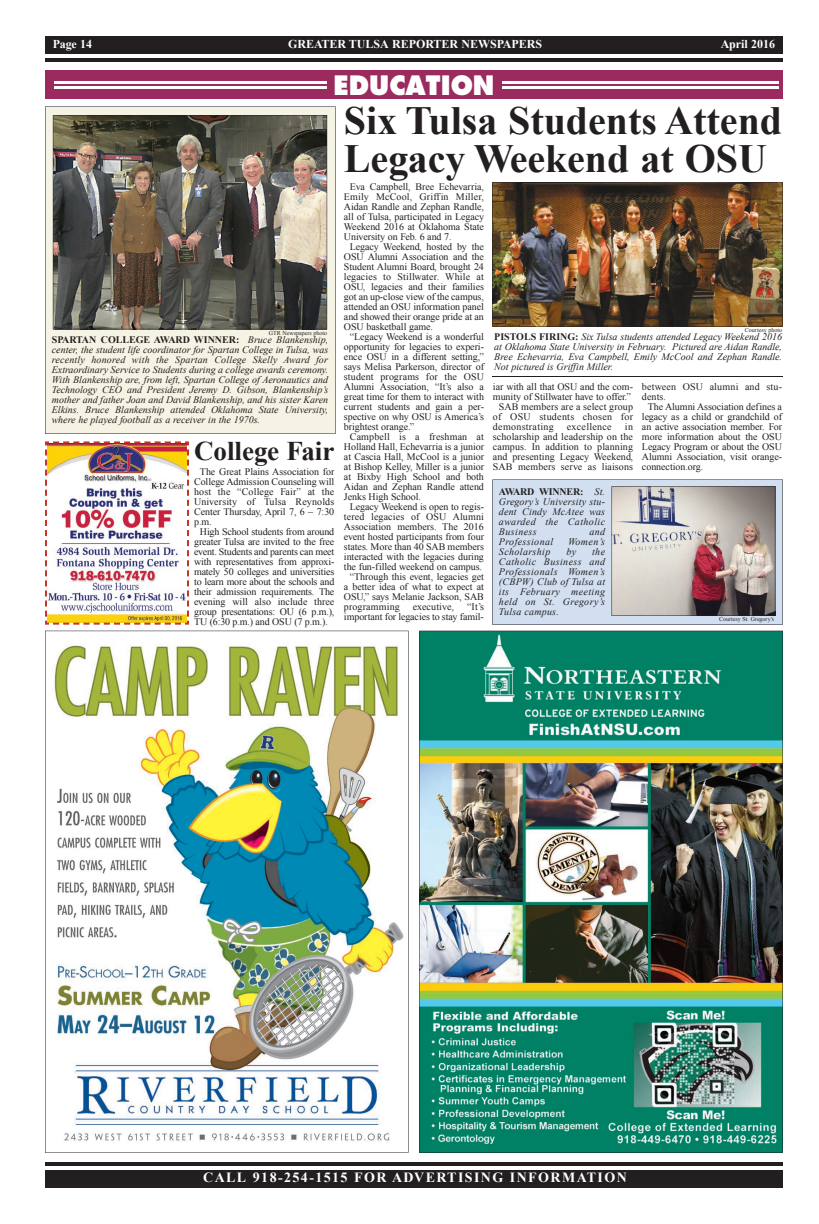
<style>
.page{position:relative;width:819px;height:1224px;background:#fff}
.page>*{position:absolute;margin:0;border:0;box-sizing:border-box;transform-origin:0 0}
.t1{font:700 40px/38px "Times New Roman";color:#231f20}
.t2{font:700 27px "Times New Roman";color:#231f20}
.t3{font:800 26px "Futura";color:#fff;scale:.95 1}
.t4{font:700 14px "Times New Roman";letter-spacing:.1em;color:#fff}
.t5{font:700 12px "Times New Roman";color:#fff}
.t6{font:10px/10px "Times New Roman";letter-spacing:-.005em;color:#231f20;text-align:right}
.t7{font:italic 10px/10px "Times New Roman";letter-spacing:.02em;color:#231f20;text-align:justify}
.t8{font:10px "Times New Roman";letter-spacing:.015em;color:#231f20}
.t9{font:10px "Times New Roman";letter-spacing:.03em;color:#231f20}
.t10{font:10px "Times New Roman";letter-spacing:.02em;color:#231f20}
.t11{font:italic 10px "Times New Roman";letter-spacing:.04em;color:#231f20}
.t12{font:6px "Times New Roman";color:#231f20}
.s1{font-weight:700;font-style:normal}
</style>
<div class="page">
<div style="left:45px;top:36px;width:738px;height:18px;background:#231f20"></div>
<hr style="left:45px;top:58px;width:738px;height:4px;background:#231f20">
<div style="left:45px;top:70px;width:738px;height:29px;background:#9b2a5f"></div>
<hr style="left:502px;top:86px;width:276px;height:3px;background:#fff">
<hr style="left:502px;top:81px;width:276px;height:3px;background:#fff">
<hr style="left:54px;top:86px;width:273px;height:3px;background:#fff">
<hr style="left:54px;top:81px;width:273px;height:3px;background:#fff">
<div style="left:45px;top:1170px;width:738px;height:18px;background:#231f20"></div>
<hr style="left:45px;top:1162px;width:738px;height:4px;background:#231f20">
<svg style="left:45px;top:631px;width:364px;height:522px"></svg>
<img style="left:419px;top:631px;width:364px;height:522px">
<img style="left:45px;top:441px;width:144px;height:184px">
<div style="left:45px;top:106px;width:291px;height:328px;background:#f5f3e3"></div>
<img style="left:53px;top:115px;width:274px;height:214px">
<img style="left:492px;top:182px;width:291px;height:144px">
<div style="left:492px;top:479px;width:291px;height:146px;background:#d1dff0"></div>
<img style="left:612px;top:486px;width:163px;height:130px">
<hr style="left:492px;top:376px;width:291px;height:1px;background:#231f20">
<p class="t5" style="left:53px;top:36px;width:41px">Page 14</p>
<p class="t5" style="left:288px;top:36px;width:255px">GREATER TULSA REPORTER NEWSPAPERS</p>
<p class="t5" style="left:721px;top:36px;width:56px">April 2016</p>
<h3 class="t3" style="left:333px;top:69px;width:171px">EDUCATION</h3>
<p class="t12" style="left:269px;top:329px;width:60px">GTR Newspapers photo</p>
<p class="t7" style="left:52px;top:335px;width:278px"><span class="s1">SPARTAN COLLEGE AWARD WINNER:</span> Bruce Blankenship, center, the student life coordinator for Spartan College in Tulsa, was recently honored with the Spartan College Skelly Award for Extraordinary Service to Students during a college awards ceremony.<br>With Blankenship are, from left, Spartan College of Aeronautics and Technology CEO and President Jeremy D. Gibson, Blankenship’s mother and father Joan and David Blankenship, and his sister Karen Elkins. Bruce Blankenship attended Oklahoma State University, where he played football as a receiver in the 1970s.</p>
<h2 class="t2" style="left:194px;top:432px;width:142px">College Fair</h2>
<p class="t6" style="left:200px;top:466px;width:136px">The Great Plains Association for</p>
<p class="t6" style="left:194px;top:476px;width:142px">College Admission Counseling will</p>
<p class="t8" style="left:194px;top:485px;width:142px">host the “College Fair” at the</p>
<p class="t8" style="left:194px;top:495px;width:142px">University of Tulsa Reynolds</p>
<p class="t6" style="left:194px;top:506px;width:142px">Center Thursday, April 7, 6 – 7:30</p>
<p class="t6" style="left:194px;top:516px;width:19px">p.m.</p>
<p class="t6" style="left:200px;top:526px;width:136px">High School students from around</p>
<p class="t6" style="left:194px;top:536px;width:142px">greater Tulsa are invited to the free</p>
<p class="t6" style="left:194px;top:546px;width:142px">event. Students and parents can meet</p>
<p class="t6" style="left:194px;top:556px;width:142px">with representatives from approxi-</p>
<p class="t6" style="left:194px;top:566px;width:142px">mately 50 colleges and universities</p>
<p class="t6" style="left:194px;top:576px;width:142px">to learn more about the schools and</p>
<p class="t6" style="left:194px;top:586px;width:142px">their admission requirements. The</p>
<p class="t6" style="left:194px;top:596px;width:142px">evening will also include three</p>
<p class="t6" style="left:194px;top:606px;width:142px">group presentations: OU (6 p.m.),</p>
<p class="t6" style="left:194px;top:616px;width:135px">TU (6:30 p.m.) and OSU (7 p.m.).</p>
<h1 class="t1" style="left:344px;top:101px;width:440px">Six Tulsa Students Attend<br>Legacy Weekend at OSU</h1>
<p class="t6" style="left:350px;top:181px;width:136px">Eva Campbell, Bree Echevarria,</p>
<p class="t8" style="left:344px;top:190px;width:142px">Emily McCool, Griffin Miller,</p>
<p class="t6" style="left:344px;top:201px;width:142px">Aidan Randle and Zephan Randle,</p>
<p class="t6" style="left:344px;top:211px;width:142px">all of Tulsa, participated in Legacy</p>
<p class="t6" style="left:344px;top:221px;width:142px">Weekend 2016 at Oklahoma State</p>
<p class="t6" style="left:344px;top:231px;width:109px">University on Feb. 6 and 7.</p>
<p class="t6" style="left:350px;top:241px;width:136px">Legacy Weekend, hosted by the</p>
<p class="t6" style="left:344px;top:251px;width:142px">OSU Alumni Association and the</p>
<p class="t6" style="left:344px;top:261px;width:142px">Student Alumni Board, brought 24</p>
<p class="t8" style="left:344px;top:270px;width:141px">legacies to Stillwater. While at</p>
<p class="t6" style="left:344px;top:281px;width:142px">OSU, legacies and their families</p>
<p class="t6" style="left:344px;top:291px;width:142px">got an up-close view of the campus,</p>
<p class="t6" style="left:344px;top:301px;width:142px">attended an OSU information panel</p>
<p class="t6" style="left:344px;top:311px;width:142px">and showed their orange pride at an</p>
<p class="t6" style="left:344px;top:321px;width:91px">OSU basketball game.</p>
<p class="t6" style="left:350px;top:331px;width:136px">“Legacy Weekend is a wonderful</p>
<p class="t6" style="left:344px;top:341px;width:142px">opportunity for legacies to experi-</p>
<p class="t6" style="left:344px;top:351px;width:142px">ence OSU in a different setting,”</p>
<p class="t6" style="left:344px;top:361px;width:142px">says Melisa Parkerson, director of</p>
<p class="t8" style="left:344px;top:370px;width:142px">student programs for the OSU</p>
<p class="t6" style="left:344px;top:381px;width:142px">Alumni Association, “It’s also a</p>
<p class="t6" style="left:344px;top:391px;width:142px">great time for them to interact with</p>
<p class="t6" style="left:344px;top:401px;width:142px">current students and gain a per-</p>
<p class="t6" style="left:344px;top:411px;width:142px">spective on why OSU is America’s</p>
<p class="t6" style="left:344px;top:421px;width:72px">brightest orange.”</p>
<p class="t8" style="left:350px;top:430px;width:136px">Campbell is a freshman at</p>
<p class="t6" style="left:344px;top:441px;width:142px">Holland Hall, Echevarria is a junior</p>
<p class="t6" style="left:344px;top:451px;width:142px">at Cascia Hall, McCool is a junior</p>
<p class="t6" style="left:344px;top:461px;width:142px">at Bishop Kelley, Miller is a junior</p>
<p class="t6" style="left:344px;top:471px;width:142px">at Bixby High School and both</p>
<p class="t6" style="left:344px;top:481px;width:142px">Aidan and Zephan Randle attend</p>
<p class="t6" style="left:344px;top:491px;width:79px">Jenks High School.</p>
<p class="t6" style="left:350px;top:501px;width:136px">Legacy Weekend is open to regis-</p>
<p class="t8" style="left:344px;top:510px;width:142px">tered legacies of OSU Alumni</p>
<p class="t6" style="left:344px;top:521px;width:142px">Association members. The 2016</p>
<p class="t6" style="left:344px;top:531px;width:142px">event hosted participants from four</p>
<p class="t6" style="left:344px;top:541px;width:142px">states. More than 40 SAB members</p>
<p class="t6" style="left:344px;top:551px;width:142px">interacted with the legacies during</p>
<p class="t6" style="left:344px;top:561px;width:140px">the fun-filled weekend on campus.</p>
<p class="t6" style="left:350px;top:571px;width:136px">“Through this event, legacies get</p>
<p class="t6" style="left:344px;top:581px;width:142px">a better idea of what to expect at</p>
<p class="t6" style="left:344px;top:591px;width:142px">OSU,” says Melanie Jackson, SAB</p>
<p class="t8" style="left:344px;top:600px;width:57px">programming</p>
<p class="t6" style="left:413px;top:601px;width:43px">executive,</p>
<p class="t12" style="left:745px;top:326px;width:39px">Courtesy photo</p>
<p class="t7" style="left:494px;top:332px;width:289px"><span class="s1">PISTOLS FIRING:</span> Six Tulsa students attended Legacy Weekend 2016 at Oklahoma State University in February. Pictured are Aidan Randle, Bree Echevarria, Eva Campbell, Emily McCool and Zephan Randle.<br>Not pictured is Griffin Miller.</p>
<p class="t6" style="left:493px;top:381px;width:142px">iar with all that OSU and the com-</p>
<p class="t6" style="left:493px;top:391px;width:140px">munity of Stillwater have to offer.”</p>
<p class="t6" style="left:499px;top:401px;width:136px">SAB members are a select group</p>
<p class="t9" style="left:493px;top:410px;width:142px">of OSU students chosen for</p>
<p class="t9" style="left:493px;top:420px;width:62px">demonstrating</p>
<p class="t9" style="left:567px;top:420px;width:46px">excellence</p>
<p class="t10" style="left:642px;top:380px;width:141px">between OSU alumni and stu-</p>
<p class="t6" style="left:642px;top:391px;width:26px">dents.</p>
<p class="t6" style="left:648px;top:401px;width:136px">The Alumni Association defines a</p>
<p class="t6" style="left:642px;top:411px;width:142px">legacy as a child or grandchild of</p>
<p class="t6" style="left:642px;top:421px;width:142px">an active association member. For</p>
<p class="t6" style="left:642px;top:431px;width:142px">more information about the OSU</p>
<p class="t6" style="left:642px;top:441px;width:142px">Legacy Program or about the OSU</p>
<p class="t6" style="left:642px;top:451px;width:142px">Alumni Association, visit orange-</p>
<p class="t6" style="left:642px;top:461px;width:63px">connection.org.</p>
<p class="t6" style="left:493px;top:421px;width:142px;text-align:justify;text-indent:132px">in scholarship and leadership on the campus. In addition to planning and presenting Legacy Weekend, SAB members serve as liaisons</p>
<p class="t7" style="left:499px;top:487px;width:108px"><span class="s1">AWARD WINNER:</span> St.<br>Gregory’s University stu&shy;dent Cindy McAtee was awarded the Catholic Business</p>
<p class="t7" style="left:589px;top:527px;width:17px">and</p>
<p class="t11" style="left:499px;top:535px;width:56px">Professional</p>
<p class="t7" style="left:568px;top:537px;width:39px">Women’s</p>
<p class="t11" style="left:499px;top:545px;width:53px">Scholarship</p>
<p class="t7" style="left:566px;top:547px;width:11px">by</p>
<p class="t7" style="left:499px;top:547px;width:108px;text-indent:93px">the Catholic Business and Professionals Women’s (CBPW) Club of Tulsa at its February meeting held on St. Gregory’s Tulsa campus.</p>
<p class="t6" style="left:344px;top:601px;width:142px">“It’s<br>important for legacies to stay famil-</p>
<p class="t12" style="left:719px;top:615px;width:57px">Courtesy St. Gregory’s</p>
<h3 class="t4" style="left:203px;top:1168px;width:425px">CALL 918-254-1515 FOR ADVERTISING INFORMATION</h3>
</div>
